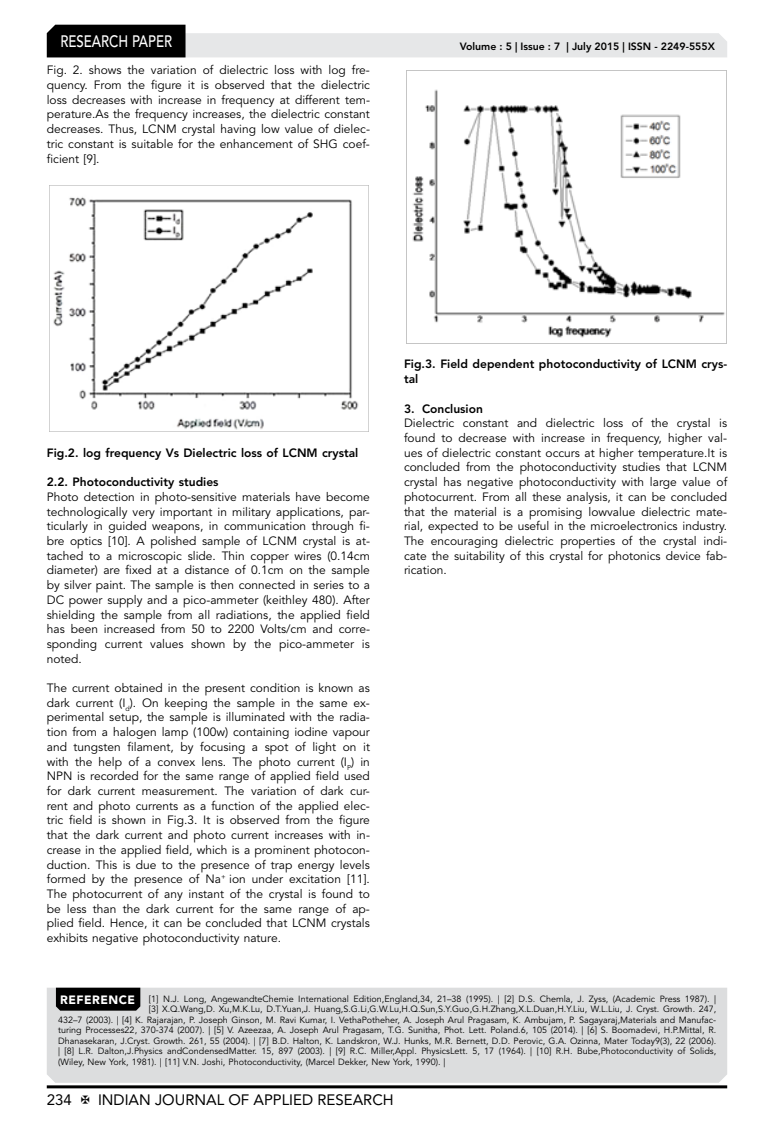
<style>
.page{position:relative;width:774px;height:1136px;background:#fff}
.page>*{position:absolute;margin:0;border:0;box-sizing:border-box;transform-origin:0 0}
.t1{font:500 16.5px "Avenir LT Std";color:#fff;scale:.8 1}
.t2{font:15px "Avenir LT Std";color:#000}
.t3{font:12px/14.7px "Avenir LT Std";color:#000;text-align:justify}
.t4{font:800 12px/14.7px "Avenir LT Std";color:#000}
.t5{font:800 10.5px "Avenir LT Std";color:#000}
.t6{font:9px "Avenir LT Std";color:#000}
.s1{font-weight:900;font-size:12px;color:#fff}
</style>
<div class="page">
<hr style="left:47px;top:1085px;width:680px;height:3px;background:#000">
<svg style="left:47px;top:25px;width:680px;height:32px"></svg>
<div style="left:47px;top:987px;width:680px;height:95px;background:#dcddde"></div>
<div style="left:56px;top:987px;width:84px;height:23px;background:#000"></div>
<img style="left:49px;top:185px;width:320px;height:247px">
<img style="left:406px;top:70px;width:321px;height:274px">
<h1 class="t1" style="left:60px;top:32px;width:139px">RESEARCH PAPER</h1>
<p class="t3" style="left:47px;top:63px;width:325px">Fig. 2. shows the variation of dielectric loss with log fre&shy;quency. From the figure it is observed that the dielectric loss decreases with increase in frequency at different tem&shy;perature.As the frequency increases, the dielectric constant decreases. Thus, LCNM crystal having low value of dielec&shy;tric constant is suitable for the enhancement of SHG coef&shy;ficient [9].</p>
<p class="t5" style="left:460px;top:41px;width:257px">Volume : 5 | Issue : 7 | July 2015 | ISSN - 2249-555X</p>
<p class="t4" style="left:47px;top:445px;width:313px">Fig.2. log frequency Vs Dielectric loss of LCNM crystal</p>
<p class="t4" style="left:47px;top:474px;width:173px">2.2. Photoconductivity studies</p>
<p class="t3" style="left:47px;top:489px;width:325px">Photo detection in photo-sensitive materials have become technologically very important in military applications, par&shy;ticularly in guided weapons, in communication through fi&shy;bre optics [10]. A polished sample of LCNM crystal is at&shy;tached to a microscopic slide. Thin copper wires (0.14cm diameter) are fixed at a distance of 0.1cm on the sample by silver paint. The sample is then connected in series to a DC power supply and a pico-ammeter (keithley 480). After shielding the sample from all radiations, the applied field has been increased from 50 to 2200 Volts/cm and corre&shy;sponding current values shown by the pico-ammeter is noted.</p>
<p class="t3" style="left:47px;top:680px;width:325px">The current obtained in the present condition is known as dark current (I<sub>d</sub>). On keeping the sample in the same ex&shy;perimental setup, the sample is illuminated with the radia&shy;tion from a halogen lamp (100w) containing iodine vapour and tungsten filament, by focusing a spot of light on it with the help of a convex lens. The photo current (I<sub>P</sub>) in NPN is recorded for the same range of applied field used for dark current measurement. The variation of dark cur&shy;rent and photo currents as a function of the applied elec&shy;tric field is shown in Fig.3. It is observed from the figure that the dark current and photo current increases with in&shy;crease in the applied field, which is a prominent photocon&shy;duction. This is due to the presence of trap energy levels formed by the presence of Na<sup>+</sup> ion under excitation [11].<br>The photocurrent of any instant of the crystal is found to be less than the dark current for the same range of ap&shy;plied field. Hence, it can be concluded that LCNM crystals exhibits negative photoconductivity nature.</p>
<p class="t4" style="left:404px;top:357px;width:325px">Fig.3. Field dependent photoconductivity of LCNM crys&shy;tal</p>
<p class="t4" style="left:404px;top:401px;width:80px">3. Conclusion</p>
<p class="t3" style="left:404px;top:416px;width:325px">Dielectric constant and dielectric loss of the crystal is found to decrease with increase in frequency, higher val&shy;ues of dielectric constant occurs at higher temperature.It is concluded from the photoconductivity studies that LCNM crystal has negative photoconductivity with large value of photocurrent. From all these analysis, it can be concluded that the material is a promising lowvalue dielectric mate&shy;rial, expected to be useful in the microelectronics industry.<br>The encouraging dielectric properties of the crystal indi&shy;cate the suitability of this crystal for photonics device fab&shy;rication.</p>
<p class="t6" style="left:60px;top:993px;width:657px"><span class="s1">REFERENCE</span> [1] N.J. Long, AngewandteChemie International Edition,England,34, 21–38 (1995). | [2] D.S. Chemla, J. Zyss, (Academic Press 1987). |</p>
<p class="t6" style="left:149px;top:1003px;width:569px">[3] X.Q.Wang,D. Xu,M.K.Lu, D.T.Yuan,J. Huang,S.G.Li,G.W.Lu,H.Q.Sun,S.Y.Guo,G.H.Zhang,X.L.Duan,H.Y.Liu, W.L.Liu, J. Cryst. Growth. 247,</p>
<p class="t6" style="left:58px;top:1014px;width:659px">432–7 (2003). | [4] K. Rajarajan, P. Joseph Ginson, M. Ravi Kumar, I. VethaPotheher, A. Joseph Arul Pragasam, K. Ambujam, P. Sagayaraj,Materials and Manufac-</p>
<p class="t6" style="left:58px;top:1024px;width:659px">turing Processes22, 370-374 (2007). | [5] V. Azeezaa, A. Joseph Arul Pragasam, T.G. Sunitha, Phot. Lett. Poland.6, 105 (2014). | [6] S. Boomadevi, H.P.Mittal, R.</p>
<p class="t6" style="left:58px;top:1035px;width:659px">Dhanasekaran, J.Cryst. Growth. 261, 55 (2004). | [7] B.D. Halton, K. Landskron, W.J. Hunks, M.R. Bernett, D.D. Perovic, G.A. Ozinna, Mater Today9(3), 22 (2006).</p>
<p class="t6" style="left:58px;top:1045px;width:660px">| [8] L.R. Dalton,J.Physics andCondensedMatter. 15, 897 (2003). | [9] R.C. Miller,Appl. PhysicsLett. 5, 17 (1964). | [10] R.H. Bube,Photoconductivity of Solids,</p>
<p class="t6" style="left:58px;top:1056px;width:389px">(Wiley, New York, 1981). | [11] V.N. Joshi, Photoconductivity, (Marcel Dekker, New York, 1990). |</p>
<p class="t2" style="left:47px;top:1090px;width:27px">234</p>
<p class="t2" style="left:98px;top:1090px;width:297px">INDIAN JOURNAL OF APPLIED RESEARCH</p>
</div>
